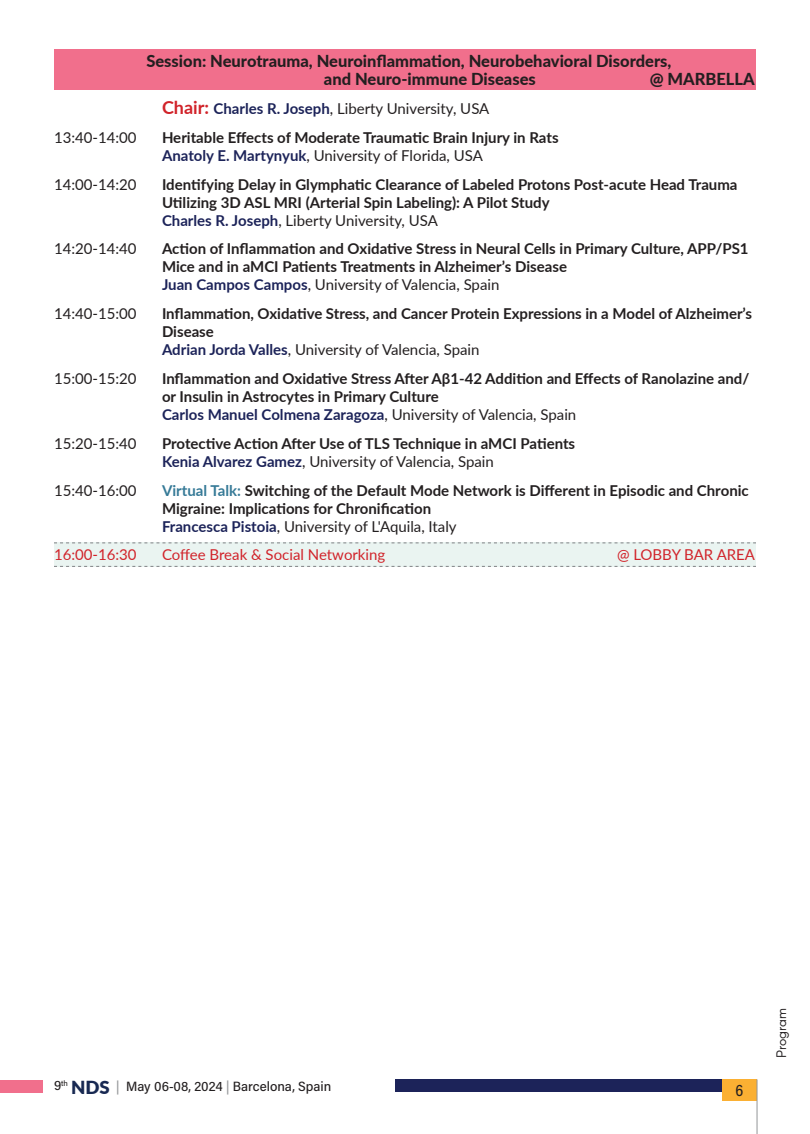
<style>
.page{position:relative;width:810px;height:1134px;background:#fff}
.page>*{position:absolute;margin:0;border:0;box-sizing:border-box;transform-origin:0 0}
.t1{font:900 18px "Lato";color:#182952}
.t2{font:800 16.5px/18px "Lato";color:#231f20}
.t3{font:500 16.5px "Acumin Pro Semi Cond";color:#231f20;scale:.9 1}
.t4{font:700 15px/18px "Lato";color:#231f20}
.t5{font:15px "Lato";color:#231f20}
.t6{font:15px "Lato";color:#d1232a}
.t7{font:500 13.5px "Acumin Pro Semi Cond";color:#231f20}
.t8{font:13.5px "Arcon";color:#231f20}
.t9{font:500 7.8px "Acumin Pro Semi Cond";color:#231f20}
.s1{font-weight:700;font-size:18px;color:#d1232a}
.s2{font-weight:700;color:#1c2359}
.s3{color:#1c2359}
.s4{font-weight:400}
.s5{color:#367a97}
.s6{color:#939598}
</style>
<div class="page">
<div style="left:0;top:1080px;width:43px;height:12px;background:#f16f8c"></div>
<div style="left:395px;top:1079px;width:330px;height:13px;background:#1c2359"></div>
<div style="left:722px;top:1079px;width:35px;height:22px;background:#fbb033"></div>
<hr style="left:757px;top:1079px;width:1px;height:55px;background:#939598">
<div style="left:54px;top:543px;width:702px;height:24px;background:#eaf4f1"></div>
<svg style="left:54px;top:543px;width:702px;height:1px"></svg>
<svg style="left:54px;top:566px;width:702px;height:1px"></svg>
<div style="left:54px;top:49px;width:702px;height:41px;background:#f16f8c"></div>
<p class="t2" style="left:324px;top:52px;width:349px;text-indent:-178px">Session: Neurotrauma, Neuroinflammation, Neurobehavioral Disorders, and Neuro-immune Diseases</p>
<p class="t2" style="left:650px;top:70px;width:107px">@ MARBELLA</p>
<p class="t5" style="left:162px;top:98px;width:329px"><span class="s1">Chair:</span> <span class="s2">Charles R. Joseph</span>, Liberty University, USA</p>
<p class="t5" style="left:54px;top:127px;width:84px">13:40-14:00</p>
<p class="t4" style="left:162px;top:128px;width:398px">Heritable Effects of Moderate Traumatic Brain Injury in Rats<br><span class="s3">Anatoly E. Martynyuk</span><span class="s4">, University of Florida, USA</span></p>
<p class="t5" style="left:54px;top:173px;width:84px">14:00-14:20</p>
<p class="t4" style="left:162px;top:175px;width:577px">Identifying Delay in Glymphatic Clearance of Labeled Protons Post-acute Head Trauma<br>Utilizing 3D ASL MRI (Arterial Spin Labeling): A Pilot Study<br><span class="s3">Charles R. Joseph</span><span class="s4">, Liberty University, USA</span></p>
<p class="t5" style="left:54px;top:238px;width:84px">14:20-14:40</p>
<p class="t4" style="left:162px;top:239px;width:588px">Action of Inflammation and Oxidative Stress in Neural Cells in Primary Culture, APP/PS1<br>Mice and in aMCI Patients Treatments in Alzheimer’s Disease<br><span class="s3">Juan Campos Campos</span><span class="s4">, University of Valencia, Spain</span></p>
<p class="t5" style="left:54px;top:303px;width:84px">14:40-15:00</p>
<p class="t4" style="left:162px;top:304px;width:592px">Inflammation, Oxidative Stress, and Cancer Protein Expressions in a Model of Alzheimer’s<br>Disease<br><span class="s3">Adrian Jorda Valles</span><span class="s4">, University of Valencia, Spain</span></p>
<p class="t5" style="left:54px;top:368px;width:84px">15:00-15:20</p>
<p class="t4" style="left:162px;top:369px;width:589px">Inflammation and Oxidative Stress After Aβ1-42 Addition and Effects of Ranolazine and/ or Insulin in Astrocytes in Primary Culture<br><span class="s3">Carlos Manuel Colmena Zaragoza</span><span class="s4">, University of Valencia, Spain</span></p>
<p class="t5" style="left:54px;top:433px;width:84px">15:20-15:40</p>
<p class="t4" style="left:162px;top:434px;width:415px">Protective Action After Use of TLS Technique in aMCI Patients<br><span class="s3">Kenia Alvarez Gamez</span><span class="s4">, University of Valencia, Spain</span></p>
<p class="t5" style="left:54px;top:479px;width:84px">15:40-16:00</p>
<p class="t4" style="left:162px;top:481px;width:588px"><span class="s5">Virtual Talk:</span> Switching of the Default Mode Network is Different in Episodic and Chronic<br>Migraine: Implications for Chronification<br><span class="s3">Francesca Pistoia</span><span class="s4">, University of L'Aquila, Italy</span></p>
<p class="t6" style="left:54px;top:544px;width:84px">16:00-16:30</p>
<p class="t6" style="left:162px;top:544px;width:225px">Coffee Break &amp; Social Networking</p>
<p class="t6" style="left:617px;top:544px;width:140px">@ LOBBY BAR AREA</p>
<p class="t9" style="left:61px;top:1078px;width:8px">th</p>
<p class="t7" style="left:116px;top:1077px;width:217px"><span class="s6">|</span> May 06-08, 2024 <span class="s6">|</span> Barcelona, Spain</p>
<p class="t1" style="left:54px;top:1074px;width:57px"><sup>9</sup> NDS</p>
<p class="t3" style="left:736px;top:1079px;width:10px">6</p>
<p class="t8" style="left:773px;top:1058px;width:52px;rotate:-90deg">Program</p>
</div>
